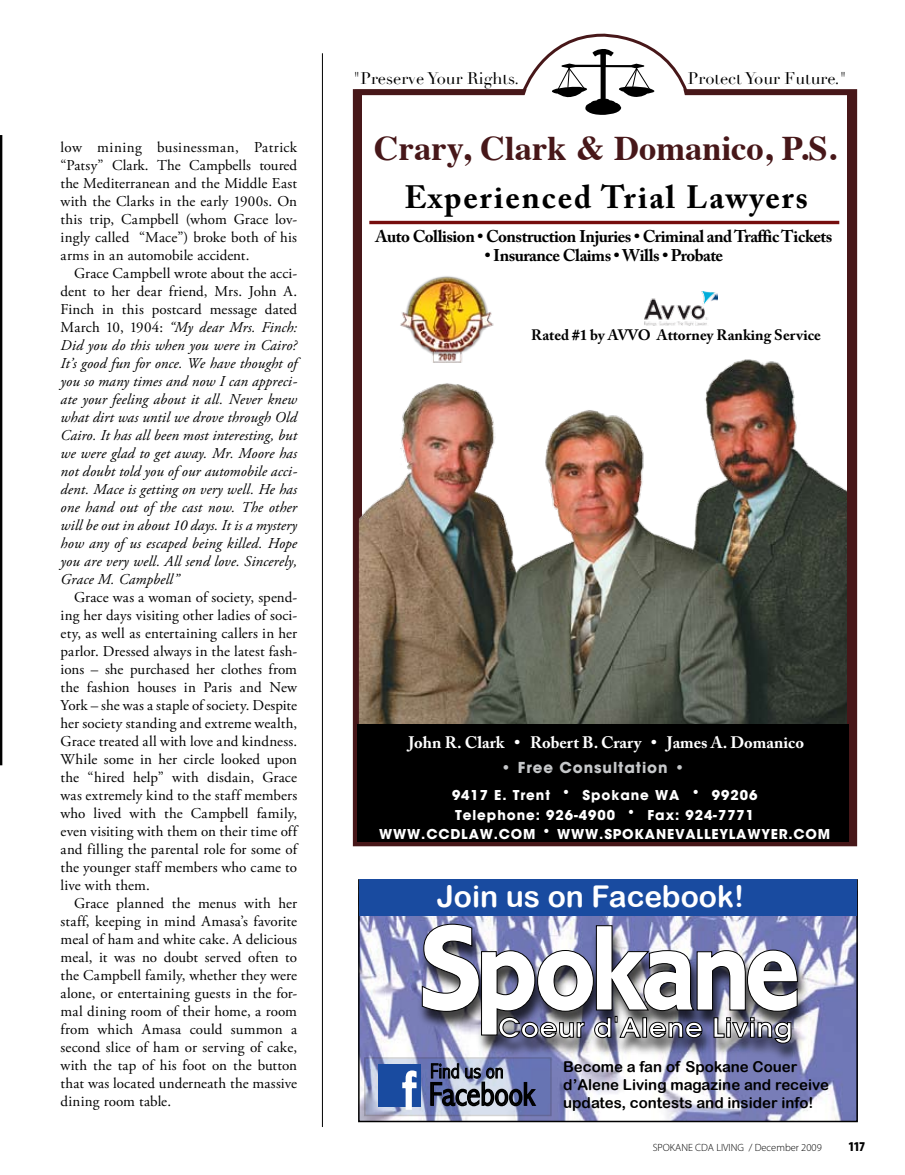
<style>
.page{position:relative;width:905px;height:1175px;background:#fff}
.page>*{position:absolute;margin:0;border:0;box-sizing:border-box;transform-origin:0 0}
.t1{font:700 34.5px "Times";color:#471719}
.t2{font:300 condensed 33px "Abadi";color:#000}
.t3{font:700 32.1px "Adobe Caslon Pro";letter-spacing:.06em;color:#000}
.t4{font:30px "Arial Rounded MT Bold";color:#fff}
.t5{font:300 condensed 21px "Abadi";color:#000}
.t6{font:700 16.95px "Adobe Caslon Pro";letter-spacing:-.03em;color:#000}
.t7{font:700 16.5px "Adobe Caslon Pro";color:#fff}
.t8{font:16.5px "Didot";color:#000}
.t9{font:15px/18px "Adobe Garamond Pro";letter-spacing:.005em;color:#000;text-align:justify}
.t10{font:italic 15px/18px "Adobe Garamond Pro";letter-spacing:.01em;color:#000;text-align:justify}
.t11{font:15px/18px "Arial Rounded MT Bold";color:#000}
.t12{font:700 15px "Adobe Caslon Pro";color:#000}
.t13{font:15px "ITC Avant Garde MM";letter-spacing:.06em;color:#c6c8ca}
.t14{font:13.5px/19.5px "ITC Avant Garde MM";letter-spacing:.07em;color:#fff}
.t15{font:900 condensed 13.5px "Myriad Pro";color:#000}
.t16{font:300 10.5px "Myriad Pro";color:#000}
.s1{font-style:normal}
.s2{font-size:52.5px;color:#fff}
</style>
<div class="page">
<svg style="left:0;top:135px;width:2px;height:630px"></svg>
<div style="left:355px;top:90px;width:6px;height:754px;background:#471719"></div>
<img style="left:360px;top:329px;width:487px;height:395px">
<div style="left:353px;top:89px;width:504px;height:757px;border:6px solid #471719"></div>
<div style="left:847px;top:90px;width:7px;height:754px;background:#471719"></div>
<div style="left:357px;top:724px;width:492px;height:117px;background:#000"></div>
<hr style="left:369px;top:221px;width:470px;height:3px;background:#760e0e">
<svg style="left:352px;top:34px;width:504px;height:81px"></svg>
<img style="left:395px;top:276px;width:104px;height:89px">
<img style="left:644px;top:291px;width:73px;height:34px">
<img style="left:361px;top:916px;width:493px;height:203px">
<div style="left:358px;top:879px;width:499px;height:243px;border:2px solid #000"></div>
<div style="left:359px;top:879px;width:498px;height:37px;background:#194ba0"></div>
<div style="left:417px;top:925px;width:393px;height:138px;background:#000;opacity:.75"></div>
<svg style="left:421px;top:923px;width:377px;height:120px"></svg>
<svg style="left:367px;top:1060px;width:181px;height:53px;background:#919cc8"></svg>
<div style="left:378px;top:1064px;width:42px;height:43px;background:#194ba0"></div>
<svg style="left:401px;top:1070px;width:17px;height:41px"></svg>
<svg style="left:429px;top:1063px;width:108px;height:44px;background:#6d7592"></svg>
<hr style="left:322px;top:53px;width:1px;height:1074px;background:#000">
<p class="t9" style="left:61px;top:139px;width:238px">low mining businessman, Patrick “Patsy” Clark. The Campbells toured the Mediterranean and the Middle East with the Clarks in the early 1900s. On this trip, Campbell (whom Grace lov&shy;ingly called “Mace”) broke both of his arms in an automobile accident.</p>
<p class="t10" style="left:61px;top:265px;width:238px;text-indent:14px"><span class="s1">Grace Campbell wrote about the acci&shy;dent to her dear friend, Mrs. John A.<br>Finch in this postcard message dated March 10, 1904:</span> “My dear Mrs. Finch:<br>Did you do this when you were in Cairo?<br>It’s good fun for once. We have thought of you so many times and now I can appreci&shy;ate your feeling about it all. Never knew what dirt was until we drove through Old Cairo. It has all been most interesting, but we were glad to get away. Mr. Moore has not doubt told you of our automobile acci&shy;dent. Mace is getting on very well. He has one hand out of the cast now. The other will be out in about 10 days. It is a mystery how any of us escaped being killed. Hope you are very well. All send love. Sincerely, Grace M. Campbell”</p>
<p class="t9" style="left:61px;top:589px;width:238px;text-indent:14px">Grace was a woman of society, spend&shy;ing her days visiting other ladies of soci&shy;ety, as well as entertaining callers in her parlor. Dressed always in the latest fash&shy;ions – she purchased her clothes from the fashion houses in Paris and New York – she was a staple of society. Despite her society standing and extreme wealth, Grace treated all with love and kindness.<br>While some in her circle looked upon the “hired help” with disdain, Grace was extremely kind to the staff members who lived with the Campbell family, even visiting with them on their time off and filling the parental role for some of the younger staff members who came to live with them.</p>
<p class="t9" style="left:61px;top:895px;width:238px;text-indent:14px">Grace planned the menus with her staff, keeping in mind Amasa’s favorite meal of ham and white cake. A delicious meal, it was no doubt served often to the Campbell family, whether they were alone, or entertaining guests in the for&shy;mal dining room of their home, a room from which Amasa could summon a second slice of ham or serving of cake, with the tap of his foot on the button that was located underneath the massive dining room table.</p>
<p class="t8" style="left:353px;top:68px;width:167px">"Preserve Your Rights.</p>
<p class="t8" style="left:688px;top:68px;width:160px">Protect Your Future."</p>
<h1 class="t1" style="left:374px;top:115px;width:464px">Crary, Clark &amp; Domanico, P.S.</h1>
<h3 class="t3" style="left:404px;top:178px;width:405px">Experienced Trial Lawyers</h3>
<p class="t6" style="left:375px;top:227px;width:458px">Auto Collision • Construction Injuries • Criminal and Traffic Tickets</p>
<p class="t6" style="left:484px;top:245px;width:240px">• Insurance Claims • Wills • Probate</p>
<p class="t12" style="left:531px;top:326px;width:291px">Rated #1 by AVVO Attorney Ranking Service</p>
<p class="t7" style="left:408px;top:733px;width:397px">John R. Clark • Robert B. Crary • James A. Domanico</p>
<p class="t14" style="left:452px;top:786px;width:307px">9417 E. Trent • Spokane WA • 99206<br>Telephone: 926-4900 • Fax: 924-7771</p>
<p class="t14" style="left:379px;top:825px;width:15px">www</p>
<p class="t14" style="left:421px;top:825px;width:151px">.CCDLaw.com • www</p>
<p class="t14" style="left:599px;top:825px;width:96px">.SpokaneValle</p>
<p class="t14" style="left:719px;top:825px;width:112px">yLawyer.com</p>
<p class="t13" style="left:500px;top:758px;width:186px">• Free Consultation •</p>
<h3 class="t4" style="left:436px;top:878px;width:309px">Join us on Facebook!</h3>
<h3 class="t5" style="left:430px;top:1058px;width:75px">Find us on</h3>
<h2 class="t2" style="left:403px;top:1075px;width:133px"><span class="s2">f</span> Facebook</h2>
<p class="t11" style="left:563px;top:1057px;width:267px">Become a fan of Spokane Couer d’Alene Living magazine and receive updates, contests and insider info!</p>
<p class="t16" style="left:652px;top:1141px;width:171px">SPOKANE CDA LIVING / December 2009</p>
<p class="t15" style="left:848px;top:1138px;width:18px">117</p>
</div>
